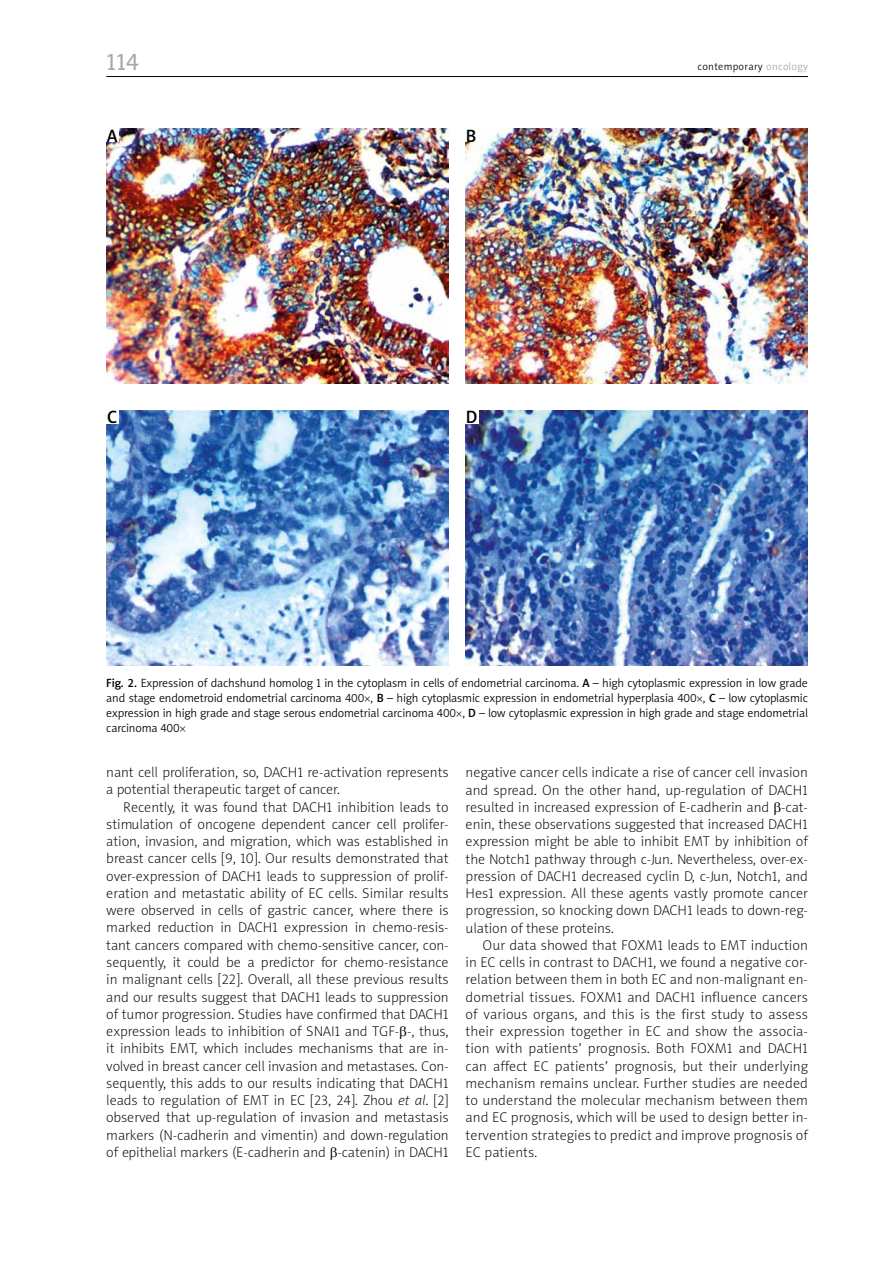
<style>
.page{position:relative;width:893px;height:1263px;background:#fff}
.page>*{position:absolute;margin:0;border:0;box-sizing:border-box;transform-origin:0 0}
.t1{font:24px "Naomi Sans EFN";color:#a8a8a7}
.t2{font:18px "Naomi Sans EFN Medium";color:#000}
.t3{font:14.25px/17.2px "Naomi Sans EFN Thin";color:#000;text-align:justify}
.t4{font:12px/15px "Naomi Sans EFN Light";letter-spacing:-.01em;color:#000;text-align:justify}
.t5{font:10.5px "Naomi Sans EFN Light";letter-spacing:.03em;color:#000}
.s1{color:#a8a8a7}
.s2{font-family:"Naomi Sans EFN Medium"}
.s3{font-style:italic}
</style>
<div class="page">
<hr style="left:106px;top:76px;width:702px;height:1px;background:#000">
<img style="left:106px;top:128px;width:343px;height:255px">
<img style="left:466px;top:128px;width:342px;height:255px">
<div style="left:106px;top:128px;width:12px;height:14px;background:#fff"></div>
<div style="left:465px;top:128px;width:12px;height:14px;background:#fff"></div>
<img style="left:106px;top:410px;width:343px;height:255px">
<img style="left:466px;top:410px;width:342px;height:255px">
<div style="left:106px;top:409px;width:12px;height:15px;background:#fff"></div>
<div style="left:465px;top:409px;width:13px;height:15px;background:#fff"></div>
<h1 class="t1" style="left:106px;top:48px;width:34px">114</h1>
<p class="t5" style="left:697px;top:61px;width:112px">contemporary <span class="s1">oncology</span></p>
<p class="t2" style="left:107px;top:125px;width:12px">A</p>
<p class="t2" style="left:466px;top:125px;width:12px">B</p>
<p class="t2" style="left:107px;top:406px;width:12px">C</p>
<p class="t2" style="left:466px;top:406px;width:13px">D</p>
<p class="t4" style="left:106px;top:675px;width:703px"><span class="s2">Fig. 2.</span> Expression of dachshund homolog 1 in the cytoplasm in cells of endometrial carcinoma. <span class="s2">A</span> – high cytoplasmic expression in low grade and stage endometroid endometrial carcinoma 400 , <span class="s2">B</span> – high cytoplasmic expression in endometrial hyperplasia 400 , <span class="s2">C</span> – low cytoplasmic expression in high grade and stage serous endometrial carcinoma 400 , <span class="s2">D</span> – low cytoplasmic expression in high grade and stage endometrial carcinoma 400</p>
<p class="t3" style="left:106px;top:764px;width:344px">nant cell proliferation, so, DACH1 re-activation represents a potential therapeutic target of cancer.</p>
<p class="t3" style="left:106px;top:798px;width:344px;text-indent:17px">Recently, it was found that DACH1 inhibition leads to stimulation of oncogene dependent cancer cell prolifer&shy;ation, invasion, and migration, which was established in breast cancer cells [9, 10]. Our results demonstrated that over-expression of DACH1 leads to suppression of prolif&shy;eration and metastatic ability of EC cells. Similar results were observed in cells of gastric cancer, where there is marked reduction in DACH1 expression in chemo-resis&shy;tant cancers compared with chemo-sensitive cancer, con&shy;sequently, it could be a predictor for chemo-resistance in malignant cells [22]. Overall, all these previous results and our results suggest that DACH1 leads to suppression of tumor progression. Studies have confirmed that DACH1 expression leads to inhibition of SNAI1 and TGF- -, thus, it inhibits EMT, which includes mechanisms that are in&shy;volved in breast cancer cell invasion and metastases. Con&shy;sequently, this adds to our results indicating that DACH1 leads to regulation of EMT in EC [23, 24]. Zhou <span class="s3">et al</span>. [2] observed that up-regulation of invasion and metastasis markers (N-cadherin and vimentin) and down-regulation of epithelial markers (E-cadherin and -catenin) in DACH1</p>
<p class="t3" style="left:466px;top:764px;width:344px">negative cancer cells indicate a rise of cancer cell invasion and spread. On the other hand, up-regulation of DACH1 resulted in increased expression of E-cadherin and -cat&shy;enin, these observations suggested that increased DACH1 expression might be able to inhibit EMT by inhibition of the Notch1 pathway through c-Jun. Nevertheless, over-ex&shy;pression of DACH1 decreased cyclin D, c-Jun, Notch1, and Hes1 expression. All these agents vastly promote cancer progression, so knocking down DACH1 leads to down-reg&shy;ulation of these proteins.</p>
<p class="t3" style="left:466px;top:936px;width:344px;text-indent:17px">Our data showed that FOXM1 leads to EMT induction in EC cells in contrast to DACH1, we found a negative cor&shy;relation between them in both EC and non-malignant en&shy;dometrial tissues. FOXM1 and DACH1 influence cancers of various organs, and this is the first study to assess their expression together in EC and show the associa&shy;tion with patients’ prognosis. Both FOXM1 and DACH1 can affect EC patients’ prognosis, but their underlying mechanism remains unclear. Further studies are needed to understand the molecular mechanism between them and EC prognosis, which will be used to design better in&shy;tervention strategies to predict and improve prognosis of EC patients.</p>
</div>
